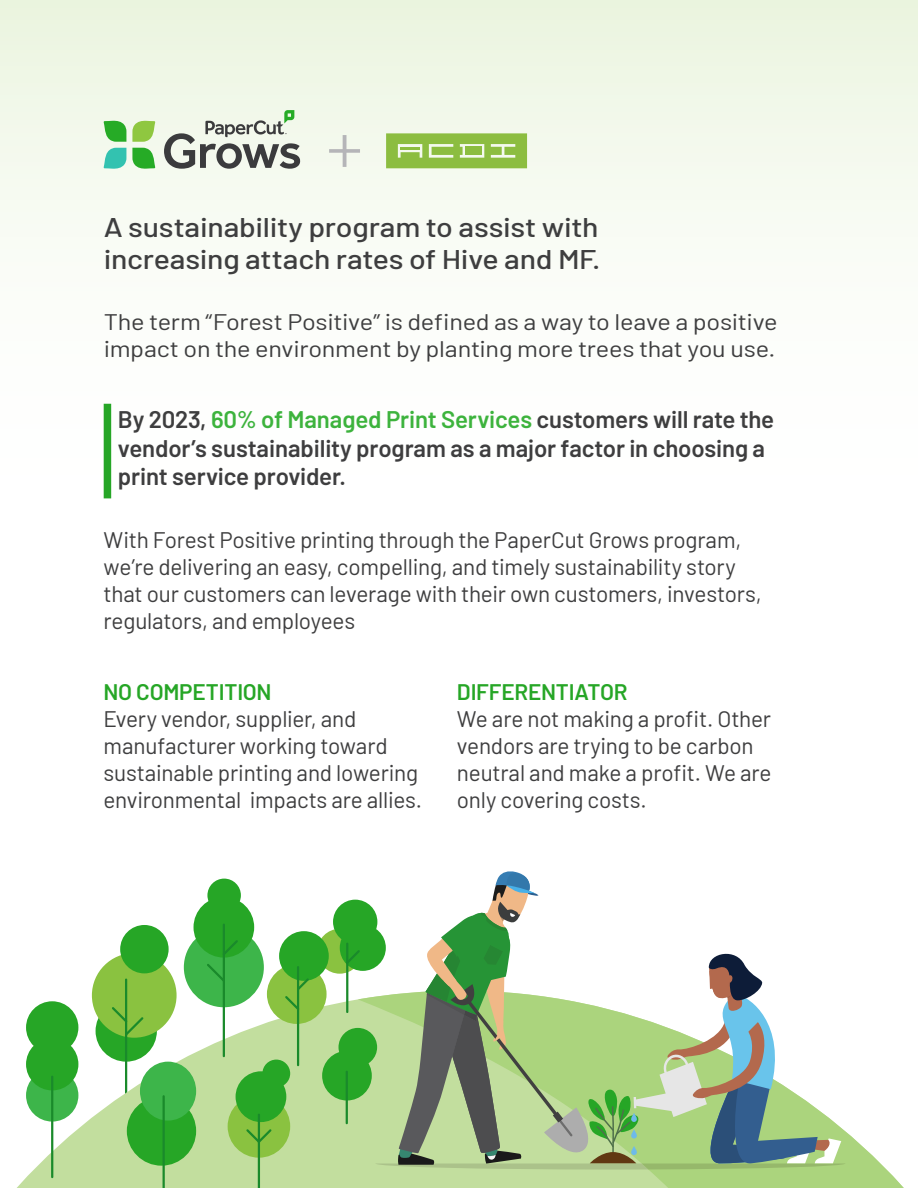
<style>
.page{position:relative;width:918px;height:1188px;background:#fff}
.page>*{position:absolute;margin:0;border:0;box-sizing:border-box;transform-origin:0 0}
.t1{font:500 27px/32.4px "Barlow";letter-spacing:-.01em;color:#3e3e3f;scale:1.12 1}
.t2{font:600 24px/28.8px "Barlow";letter-spacing:-.005em;color:#3e3e3f}
.t3{font:22.5px/27px "Barlow";letter-spacing:-.01em;color:#3e3e3f}
.t4{font:22.5px/27px "Barlow";letter-spacing:-.01em;color:#3e3e3f;scale:1.12 1}
.s1{color:#3db33d}
.s2{font-weight:600;color:#26a626}
</style>
<div class="page">
<div style="left:92px;top:953px;width:85px;height:85px;background:#8ac240;border-radius:50%"></div>
<hr style="left:125px;top:979px;width:2px;height:124px;background:#1a8a2b">
<div style="left:120px;top:925px;width:49px;height:48px;background:#26a626;border-radius:50%"></div>
<svg style="left:17px;top:991px;width:341px;height:197px;fill:#c2de9e"></svg>
<svg style="left:358px;top:996px;width:546px;height:192px"></svg>
<div style="left:317px;top:929px;width:45px;height:45px;background:#8ac240;border-radius:50%"></div>
<div style="left:340px;top:925px;width:46px;height:46px;background:#26a626;border-radius:50%"></div>
<div style="left:333px;top:900px;width:44px;height:44px;background:#26a626;border-radius:50%"></div>
<hr style="left:346px;top:943px;width:2px;height:70px;background:#1a8a2b">
<svg style="left:348px;top:950px;width:12px;height:14px"></svg>
<div style="left:267px;top:964px;width:60px;height:60px;background:#8ac240;border-radius:50%"></div>
<div style="left:26px;top:1069px;width:52px;height:53px;background:#3db54a;border-radius:50%"></div>
<div style="left:26px;top:1038px;width:52px;height:52px;background:#26a626;border-radius:50%"></div>
<div style="left:26px;top:1001px;width:52px;height:53px;background:#26a626;border-radius:50%"></div>
<div style="left:279px;top:931px;width:50px;height:50px;background:#26a626;border-radius:50%"></div>
<svg style="left:299px;top:978px;width:10px;height:12px"></svg>
<hr style="left:297px;top:966px;width:2px;height:100px;background:#1a8a2b">
<svg style="left:285px;top:996px;width:12px;height:14px"></svg>
<div style="left:228px;top:1095px;width:62px;height:63px;background:#8ac240;border-radius:50%"></div>
<div style="left:236px;top:1071px;width:50px;height:51px;background:#26a626;border-radius:50%"></div>
<div style="left:262px;top:1060px;width:28px;height:27px;background:#26a626;border-radius:50%"></div>
<svg style="left:246px;top:1114px;width:26px;height:74px"></svg>
<div style="left:127px;top:1096px;width:69px;height:70px;background:#26a626;border-radius:50%"></div>
<hr style="left:51px;top:1076px;width:2px;height:102px;background:#1a8a2b">
<div style="left:184px;top:927px;width:80px;height:80px;background:#3db54a;border-radius:50%"></div>
<div style="left:194px;top:897px;width:60px;height:61px;background:#26a626;border-radius:50%"></div>
<div style="left:207px;top:879px;width:34px;height:33px;background:#26a626;border-radius:50%"></div>
<svg style="left:225px;top:940px;width:13px;height:15px"></svg>
<hr style="left:223px;top:924px;width:2px;height:133px;background:#1a8a2b">
<svg style="left:207px;top:964px;width:16px;height:18px"></svg>
<div style="left:339px;top:1028px;width:38px;height:39px;background:#26a626;border-radius:50%"></div>
<div style="left:322px;top:1051px;width:50px;height:50px;background:#26a626;border-radius:50%"></div>
<hr style="left:346px;top:1071px;width:2px;height:53px;background:#1a8a2b">
<div style="left:140px;top:1062px;width:56px;height:59px;background:#3db54a;border-radius:50%"></div>
<svg style="left:163px;top:1095px;width:2px;height:93px"></svg>
<svg style="left:375px;top:871px;width:470px;height:299px"></svg>
<svg style="left:164px;top:110px;width:136px;height:59px;background:#bbc1b7"></svg>
<svg style="left:104px;top:148px;width:22px;height:21px"></svg>
<svg style="left:132px;top:148px;width:23px;height:21px"></svg>
<svg style="left:104px;top:121px;width:22px;height:21px"></svg>
<svg style="left:132px;top:121px;width:23px;height:21px"></svg>
<svg style="left:329px;top:135px;width:31px;height:32px"></svg>
<svg style="left:386px;top:133px;width:141px;height:35px;background:#9ac558"></svg>
<div style="left:104px;top:404px;width:7px;height:94px;background:#26a626"></div>
<p class="t1" style="left:104px;top:209px;width:445px">A sustainability program to assist with increasing attach rates of Hive and MF.</p>
<p class="t4" style="left:104px;top:307px;width:603px">The term “Forest Positive” is defined as a way to leave a positive impact on the environment by planting more trees that you use.</p>
<p class="t2" style="left:118px;top:403px;width:658px">By 2023, <span class="s1">60% of Managed Print Services</span> customers will rate the vendor’s sustainability program as a major factor in choosing a print service provider.</p>
<p class="t3" style="left:104px;top:525px;width:660px">With Forest Positive printing through the PaperCut Grows program, we’re delivering an easy, compelling, and timely sustainability story that our customers can leverage with their own customers, investors, regulators, and employees</p>
<p class="t3" style="left:104px;top:677px;width:320px"><span class="s2">NO COMPETITION<br></span>Every vendor, supplier, and manufacturer working toward sustainable printing and lowering environmental impacts are allies.</p>
<p class="t3" style="left:457px;top:677px;width:316px"><span class="s2">DIFFERENTIATOR<br></span>We are not making a profit. Other vendors are trying to be carbon neutral and make a profit. We are only covering costs.</p>
</div>
